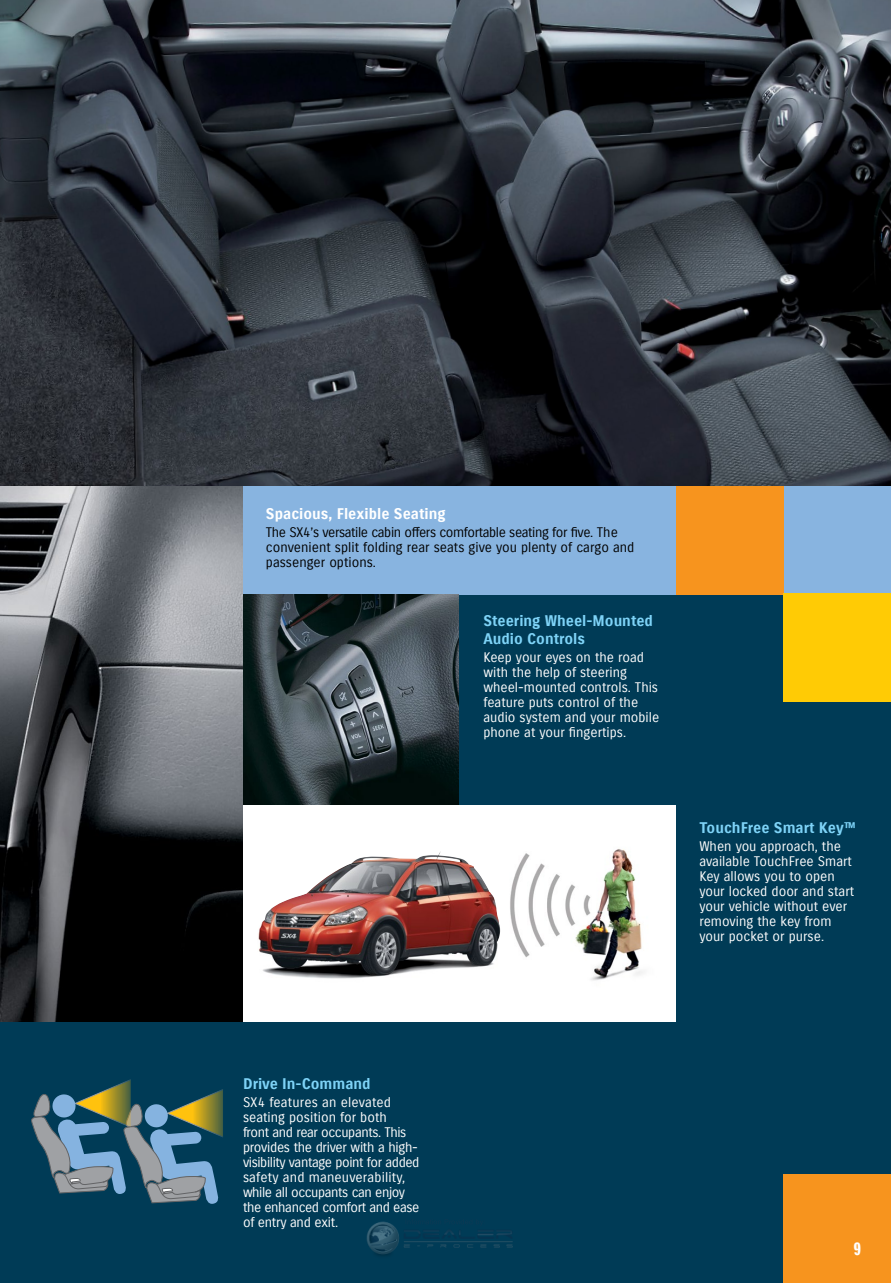
<style>
.page{position:relative;width:891px;height:1283px;background:#fff}
.page>*{position:absolute;margin:0;border:0;box-sizing:border-box;transform-origin:0 0}
.t1{font:18px "Suzuki PRO Headline";color:#fff}
.t2{font:15px/18px "Suzuki PRO Bold";color:#7ed3f7}
.t3{font:15px "Suzuki PRO Bold";color:#fff}
.t4{font:13.5px/15px "Suzuki PRO Regular";color:#fff}
.t5{font:13.5px/15px "Suzuki PRO Regular";letter-spacing:-.03em;color:#fff}
.t6{font:13.5px/15px "Suzuki PRO Regular";color:#000}
</style>
<div class="page">
<div style="left:0;top:1021px;width:891px;height:261px;background:#003b56"></div>
<div style="left:783px;top:1174px;width:108px;height:108px;background:#f7941e"></div>
<img style="left:0;top:0;width:891px;height:486px">
<div style="left:243px;top:486px;width:648px;height:550px;background:#003b56"></div>
<div style="left:243px;top:486px;width:648px;height:108px;background:#88b4e0"></div>
<img style="left:243px;top:594px;width:216px;height:211px">
<img style="left:0;top:486px;width:243px;height:535px">
<div style="left:676px;top:486px;width:108px;height:108px;background:#f7941e"></div>
<div style="left:784px;top:593px;width:107px;height:108px;background:#ffcb05"></div>
<svg style="left:31px;top:1079px;width:192px;height:125px"></svg>
<div style="left:243px;top:805px;width:433px;height:216px;background:#fff"></div>
<img style="left:510px;top:849px;width:133px;height:132px">
<img style="left:258px;top:851px;width:243px;height:128px">
<img style="left:366px;top:1221px;width:147px;height:35px">
<p class="t3" style="left:266px;top:504px;width:181px">Spacious, Flexible Seating</p>
<p class="t6" style="left:266px;top:524px;width:370px">The SX4’s versatile cabin offers comfortable seating for five. The convenient split folding rear seats give you plenty of cargo and passenger options.</p>
<p class="t2" style="left:483px;top:611px;width:171px">Steering Wheel-Mounted<br>Audio Controls</p>
<p class="t4" style="left:483px;top:649px;width:177px">Keep your eyes on the road with the help of steering wheel-mounted controls. This feature puts control of the audio system and your mobile phone at your fingertips.</p>
<p class="t2" style="left:699px;top:819px;width:158px">TouchFree Smart Key™</p>
<p class="t4" style="left:699px;top:839px;width:156px">When you approach, the available TouchFree Smart<br>Key allows you to open your locked door and start your vehicle without ever removing the key from your pocket or purse.</p>
<p class="t2" style="left:243px;top:1074px;width:129px">Drive In-Command</p>
<p class="t4" style="left:243px;top:1094px;width:150px">SX4 features an elevated</p>
<p class="t5" style="left:243px;top:1109px;width:178px">seating position for both<br>front and rear occupants. This provides the driver with a high&shy;visibility vantage point for added safety and maneuverability, while all occupants can enjoy the enhanced comfort and ease of entry and exit.</p>
<p class="t1" style="left:853px;top:1237px;width:9px">9</p>
</div>
